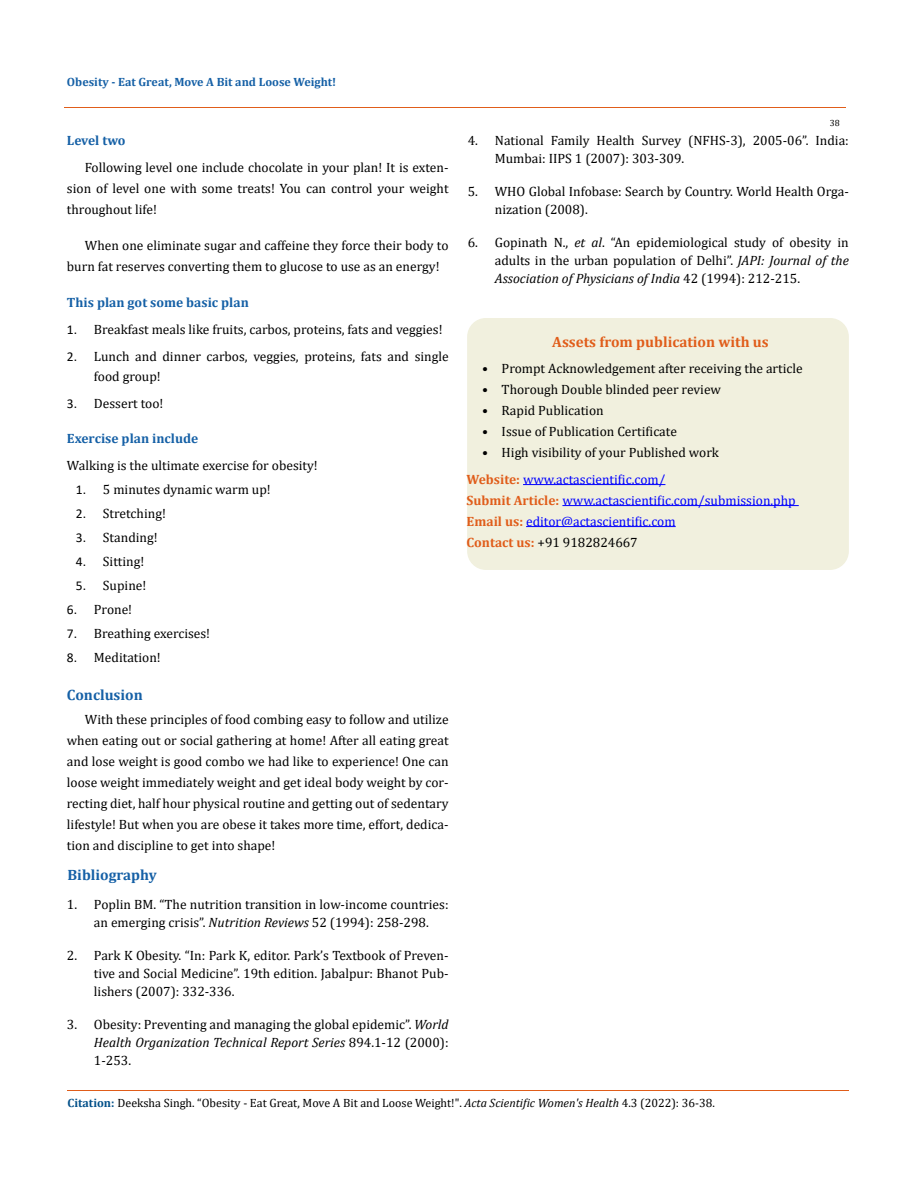
<style>
.page{position:relative;width:917px;height:1188px;background:#fff}
.page>*{position:absolute;margin:0;border:0;box-sizing:border-box;transform-origin:0 0}
.t1{font:700 15px "Cambria";color:#e05d1a}
.t2{font:700 15px "Cambria";color:#1560a6}
.t3{font:13.5px/21px "Cambria";color:#000;text-align:justify}
.t4{font:13.5px/21px "Cambria";color:#00f}
.t5{font:700 13.5px "Cambria";color:#1560a6}
.t6{font:12px "Cambria";color:#000}
.t7{font:700 12px "Cambria";color:#1560a6}
.t8{font:9px "Cambria";color:#000}
.s1{font-family:"Calibri"}
.s2{font-style:italic}
.s3{font-weight:700;color:#e05d1a}
.s4{color:#000}
.s5{font-weight:700;color:#035089}
</style>
<div class="page">
<hr style="left:64px;top:108px;width:781px;height:1px;background:#e05d1a">
<hr style="left:67px;top:1090px;width:781px;height:1px;background:#e05d1a">
<div style="left:468px;top:319px;width:380px;height:250px;background:#f1f0de;border-radius:18px"></div>
<div style="left:467px;top:318px;width:381px;height:252px;border:2px solid #f1f0de;border-radius:18px"></div>
<hr style="left:523px;top:484px;width:142px;height:1px;background:#00f">
<hr style="left:562px;top:505px;width:236px;height:1px;background:#00f">
<hr style="left:526px;top:526px;width:149px;height:1px;background:#00f">
<p class="t7" style="left:67px;top:73px;width:271px">Obesity - Eat Great, Move A Bit and Loose Weight!</p>
<p class="t5" style="left:67px;top:131px;width:60px">Level two</p>
<p class="t3" style="left:67px;top:157px;width:383px;text-indent:18px">Following level one include chocolate in your plan! It is exten&shy;sion of level one with some treats! You can control your weight throughout life!</p>
<p class="t3" style="left:67px;top:235px;width:383px;text-indent:18px">When one eliminate sugar and caffeine they force their body to burn fat reserves converting them to glucose to use as an energy!</p>
<p class="t5" style="left:67px;top:292px;width:183px">This plan got some basic plan</p>
<p class="t3" style="left:67px;top:318px;width:377px"><span class="s1">1.</span> Breakfast meals like fruits, carbos, proteins, fats and veggies!</p>
<p class="t3" style="left:94px;top:346px;width:356px;line-height:20.2px;text-indent:-27px"><span class="s1">2.</span> Lunch and dinner carbos, veggies, proteins, fats and single food group!</p>
<p class="t3" style="left:67px;top:393px;width:98px"><span class="s1">3.</span> Dessert too!</p>
<p class="t5" style="left:67px;top:429px;width:133px">Exercise plan include</p>
<p class="t3" style="left:67px;top:455px;width:252px">Walking is the ultimate exercise for obesity!</p>
<p class="t3" style="left:76px;top:479px;width:196px"><span class="s1">1.</span> 5 minutes dynamic warm up!</p>
<p class="t3" style="left:76px;top:503px;width:91px"><span class="s1">2.</span> Stretching!</p>
<p class="t3" style="left:76px;top:527px;width:83px"><span class="s1">3.</span> Standing!</p>
<p class="t3" style="left:76px;top:551px;width:70px"><span class="s1">4.</span> Sitting!</p>
<p class="t3" style="left:76px;top:575px;width:72px"><span class="s1">5.</span> Supine!</p>
<p class="t3" style="left:67px;top:599px;width:67px"><span class="s1">6.</span> Prone!</p>
<p class="t3" style="left:67px;top:623px;width:145px"><span class="s1">7.</span> Breathing exercises!</p>
<p class="t3" style="left:67px;top:647px;width:95px"><span class="s1">8.</span> Meditation!</p>
<p class="t2" style="left:67px;top:684px;width:77px">Conclusion</p>
<p class="t3" style="left:67px;top:708px;width:383px;text-indent:18px">With these principles of food combing easy to follow and utilize when eating out or social gathering at home! After all eating great and lose weight is good combo we had like to experience! One can loose weight immediately weight and get ideal body weight by cor&shy;recting diet, half hour physical routine and getting out of sedentary lifestyle! But when you are obese it takes more time, effort, dedica&shy;tion and discipline to get into shape!</p>
<p class="t2" style="left:68px;top:865px;width:91px">Bibliography</p>
<p class="t3" style="left:67px;top:896px;width:383px;line-height:18px;text-align:center">1. Poplin BM. “The nutrition transition in low-income countries: an emerging crisis”. <span class="s2">Nutrition Reviews</span> 52 (1994): 258-298.</p>
<p class="t3" style="left:94px;top:947px;width:356px;line-height:18px;text-indent:-27px">2. Park K Obesity. “In: Park K, editor. Park’s Textbook of Preven&shy;tive and Social Medicine”. 19th edition. Jabalpur: Bhanot Pub&shy;lishers (2007): 332-336.</p>
<p class="t3" style="left:94px;top:1016px;width:356px;line-height:18px;text-indent:-27px">3. Obesity: Preventing and managing the global epidemic”. <span class="s2">World Health Organization Technical Report Series</span> 894.1-12 (2000):<br>1-253.</p>
<p class="t8" style="left:829px;top:118px;width:11px">38</p>
<p class="t3" style="left:495px;top:132px;width:355px;line-height:18px;text-indent:-27px">4. National Family Health Survey (NFHS-3), 2005-06”. India:<br>Mumbai: IIPS 1 (2007): 303-309.</p>
<p class="t3" style="left:495px;top:183px;width:355px;line-height:18px;text-indent:-27px">5. WHO Global Infobase: Search by Country. World Health Orga&shy;nization (2008).</p>
<p class="t3" style="left:495px;top:234px;width:355px;line-height:18px;text-indent:-27px">6. Gopinath N., <span class="s2">et al</span>. “An epidemiological study of obesity in adults in the urban population of Delhi”. <span class="s2">JAPI: Journal of the Association of Physicians of India</span> 42 (1994): 212-215.</p>
<p class="t1" style="left:552px;top:331px;width:218px">Assets from publication with us</p>
<p class="t3" style="left:482px;top:357px;width:322px">• Prompt Acknowledgement after receiving the article</p>
<p class="t3" style="left:482px;top:378px;width:240px">• Thorough Double blinded peer review</p>
<p class="t3" style="left:482px;top:399px;width:123px">• Rapid Publication</p>
<p class="t3" style="left:482px;top:420px;width:196px">• Issue of Publication Certificate</p>
<p class="t3" style="left:482px;top:441px;width:238px">• High visibility of your Published work</p>
<p class="t4" style="left:466px;top:469px;width:330px"><span class="s3">Website:</span> www.actascientific.com/<br><span class="s3">Submit Article:</span> www.actascientific.com/submission.php <span class="s3">Email us:</span> editor@actascientific.com<br><span class="s3">Contact us:</span> <span class="s4">+91 9182824667</span></p>
<p class="t6" style="left:68px;top:1096px;width:648px"><span class="s5">Citation:</span> Deeksha Singh. “Obesity - Eat Great, Move A Bit and Loose Weight!". <span class="s2">Acta Scientific Women's Health</span> 4.3 (2022): 36-38.</p>
</div>
